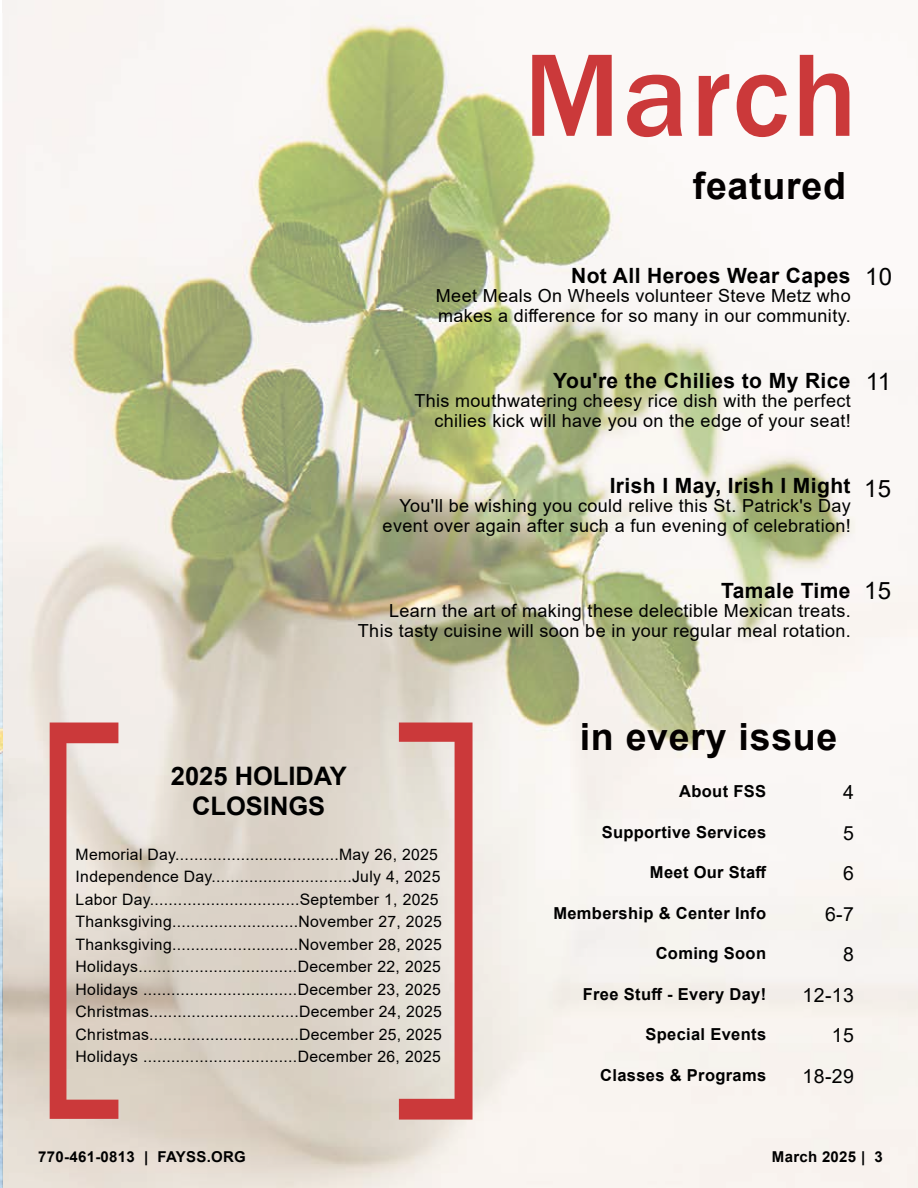
<style>
.page{position:relative;width:918px;height:1188px;background:#fff}
.page>*{position:absolute;margin:0;border:0;box-sizing:border-box;transform-origin:0 0}
.t1{font:500 121.5px "Franklin Gothic";letter-spacing:.015em;color:#cb393a}
.t2{font:700 37.5px "Arial";letter-spacing:.02em;color:#030000}
.t3{font:700 25.5px/30px "Arial";color:#000;text-align:center}
.t4{font:24px "Arial";letter-spacing:.02em;color:#000}
.t5{font:700 21px "Arial";letter-spacing:.02em;color:#000}
.t6{font:19.5px/40.5px "Arial";letter-spacing:.02em;color:#000;text-align:right}
.t7{font:18px/19.5px "Arial";letter-spacing:.02em;color:#000;text-align:right}
.t8{font:700 16.5px "Arial";letter-spacing:.02em;color:#000}
.t9{font:15.75px/22.5px "Arial";letter-spacing:.02em;color:#000}
.t10{font:700 15px "Arial";letter-spacing:.02em;color:#000}
</style>
<div class="page">
<img style="left:2px;top:0;width:916px;height:1188px">
<svg style="left:50px;top:723px;width:68px;height:396px;background:#d9a49d"></svg>
<svg style="left:399px;top:723px;width:74px;height:397px;background:#deaca7"></svg>
<img style="left:0;top:433px;width:2px;height:755px">
<h1 class="t1" style="left:523px;top:20px;width:336px">March</h1>
<h2 class="t2" style="left:693px;top:159px;width:155px">featured</h2>
<h3 class="t5" style="left:571px;top:261px;width:281px">Not All Heroes Wear Capes</h3>
<p class="t7" style="left:436px;top:286px;width:416px;text-align:left">Meet Meals On Wheels volunteer Steve Metz who makes a difference for so many in our community.</p>
<h3 class="t4" style="left:865px;top:260px;width:29px">10</h3>
<h3 class="t5" style="left:553px;top:366px;width:299px">You're the Chilies to My Rice</h3>
<p class="t7" style="left:415px;top:391px;width:438px">This mouthwatering cheesy rice dish with the perfect chilies kick will have you on the edge of your seat!</p>
<h3 class="t4" style="left:866px;top:365px;width:27px">11</h3>
<h3 class="t5" style="left:610px;top:471px;width:242px">Irish I May, Irish I Might</h3>
<p class="t7" style="left:383px;top:496px;width:470px">You'll be wishing you could relive this St. Patrick's Day event over again after such a fun evening of celebration!</p>
<h3 class="t4" style="left:864px;top:472px;width:29px">15</h3>
<h3 class="t5" style="left:721px;top:576px;width:131px">Tamale Time</h3>
<p class="t7" style="left:358px;top:601px;width:494px">Learn the art of making these delectible Mexican treats.<br>This tasty cuisine will soon be in your regular meal rotation.</p>
<h3 class="t4" style="left:864px;top:574px;width:29px">15</h3>
<h3 class="t3" style="left:171px;top:761px;width:178px">2025 HOLIDAY<br>CLOSINGS</h3>
<p class="t9" style="left:76px;top:843px;width:368px">Memorial Day...................................May 26, 2025<br>Independence Day..............................July 4, 2025<br>Labor Day................................September 1, 2025<br>Thanksgiving...........................November 27, 2025<br>Thanksgiving...........................November 28, 2025<br>Holidays..................................December 22, 2025<br>Holidays .................................December 23, 2025<br>Christmas................................December 24, 2025<br>Christmas................................December 25, 2025<br>Holidays .................................December 26, 2025</p>
<h2 class="t2" style="left:580px;top:710px;width:259px">in every issue</h2>
<p class="t8" style="left:679px;top:780px;width:88px">About FSS</p>
<p class="t8" style="left:602px;top:820px;width:166px">Supportive Services</p>
<p class="t8" style="left:650px;top:861px;width:118px">Meet Our Staff</p>
<p class="t8" style="left:553px;top:901px;width:214px">Membership &amp; Center Info</p>
<p class="t8" style="left:656px;top:942px;width:112px">Coming Soon</p>
<p class="t8" style="left:583px;top:982px;width:185px">Free Stuff - Every Day!</p>
<p class="t8" style="left:646px;top:1023px;width:122px">Special Events</p>
<p class="t8" style="left:600px;top:1063px;width:168px">Classes &amp; Programs</p>
<p class="t6" style="left:803px;top:772px;width:53px">4<br>5<br>6<br>6-7<br>8<br>12-13<br>15<br>18-29</p>
<p class="t10" style="left:38px;top:1146px;width:209px">770-461-0813 | FAYSS.ORG</p>
<p class="t10" style="left:772px;top:1146px;width:112px">March 2025 | 3</p>
</div>
